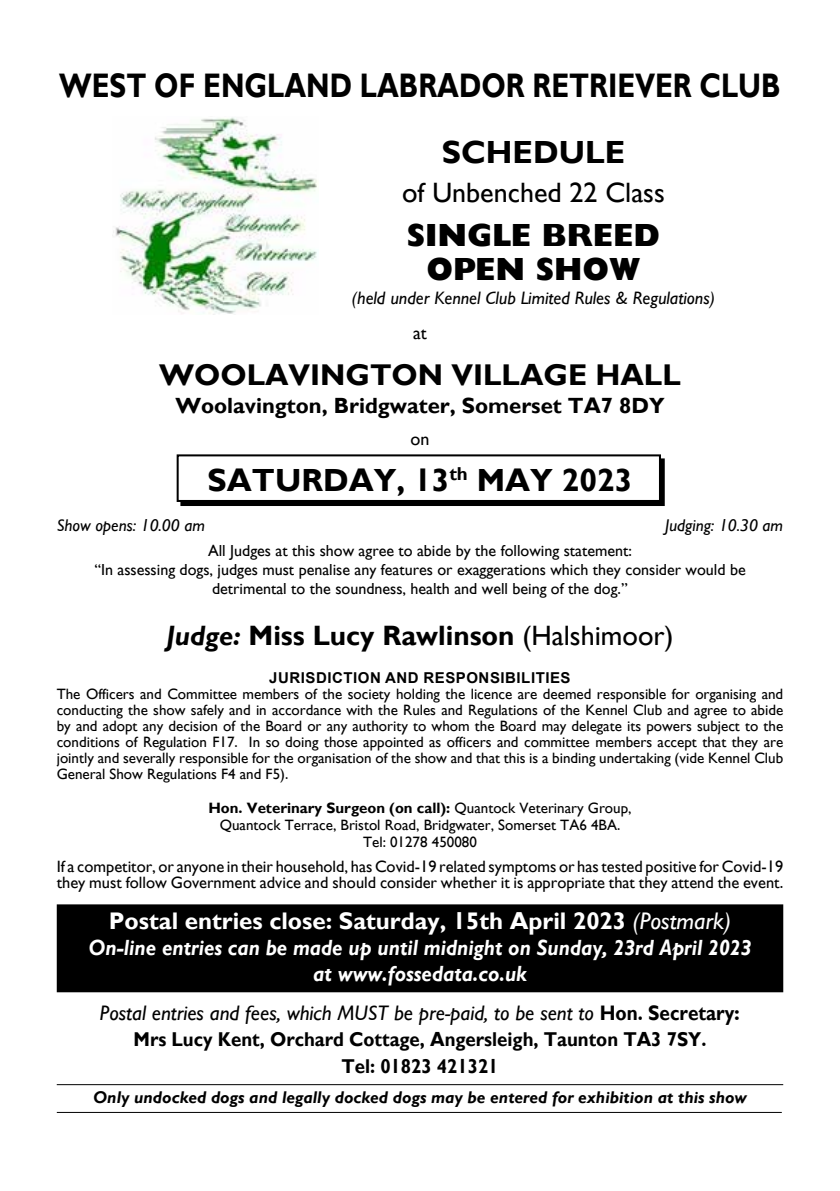
<style>
.page{position:relative;width:840px;height:1191px;background:#fff}
.page>*{position:absolute;margin:0;border:0;box-sizing:border-box;transform-origin:0 0}
.t1{font:700 34px "Gill Sans";color:#000;scale:.82 1}
.t2{font:700 32px "Gill Sans";color:#000}
.t3{font:800 32px/34px "Gill Sans";color:#000;text-align:center}
.t4{font:700 30px "Gill Sans";color:#000}
.t5{font:700 28px "Gill Sans";color:#000}
.t6{font:28px "Gill Sans";color:#000}
.t7{font:700 24px "Gill Sans";color:#fff}
.t8{font:italic 700 22px/26px "Gill Sans";color:#fff;text-align:center;scale:.93 1}
.t9{font:700 22px "Gill Sans";color:#000}
.t10{font:italic 21px "Gill Sans";color:#000}
.t11{font:700 20px/26.8px "Gill Sans";color:#000;text-align:center;scale:.93 1}
.t12{font:italic 18px "Gill Sans";color:#000}
.t13{font:18px "Gill Sans";color:#000}
.t14{font:italic 700 17px "Gill Sans";color:#000}
.t15{font:italic 17px "Gill Sans";color:#000}
.t16{font:16.4px/16px "Gill Sans";color:#000}
.t17{font:16px/19.2px "Gill Sans";color:#000;text-align:center}
.t18{font:15px/16px "Gill Sans";color:#000;text-align:justify}
.t19{font:700 15px "Arial";letter-spacing:.035em;color:#000}
.s1{font-style:italic}
.s2{font-weight:400}
.s3{font-weight:700}
.s4{font-weight:400;font-style:italic}
.s5{font-weight:700;font-style:normal}
</style>
<div class="page">
<img style="left:113px;top:117px;width:204px;height:198px">
<div style="left:57px;top:905px;width:725px;height:86px;background:#000"></div>
<div style="left:57px;top:904px;width:725px;height:88px;border:1px solid #000"></div>
<hr style="left:57px;top:1084px;width:725px;height:1px;background:#000">
<hr style="left:57px;top:1112px;width:724px;height:1px;background:#000">
<div style="left:181px;top:459px;width:482px;height:46px;background:#000"></div>
<div style="left:180px;top:458px;width:484px;height:48px;border:2px solid #000"></div>
<div style="left:177px;top:455px;width:482px;height:46px;background:#fff"></div>
<div style="left:176px;top:454px;width:484px;height:48px;border:2px solid #000"></div>
<h1 class="t1" style="left:59px;top:65px;width:880px">WEST OF ENGLAND LABRADOR RETRIEVER CLUB</h1>
<h2 class="t2" style="left:441px;top:133px;width:184px">SCHEDULE</h2>
<h3 class="t6" style="left:402px;top:176px;width:264px">of Unbenched 22 Class</h3>
<h2 class="t3" style="left:406px;top:219px;width:255px">SINGLE BREED<br>OPEN SHOW</h2>
<p class="t12" style="left:352px;top:287px;width:364px">(held under Kennel Club Limited Rules &amp; Regulations)</p>
<p class="t13" style="left:413px;top:322px;width:15px">at</p>
<h3 class="t4" style="left:159px;top:357px;width:523px">WOOLAVINGTON VILLAGE HALL</h3>
<h3 class="t9" style="left:175px;top:392px;width:490px">Woolavington, Bridgwater, Somerset TA7 8DY</h3>
<p class="t13" style="left:410px;top:428px;width:20px">on</p>
<h2 class="t2" style="left:207px;top:461px;width:426px">SATURDAY, 13<sup>th</sup> MAY 2023</h2>
<p class="t15" style="left:57px;top:515px;width:150px">Show opens: 10.00 am</p>
<p class="t15" style="left:664px;top:515px;width:119px">Judging: 10.30 am</p>
<p class="t17" style="left:94px;top:540px;width:652px">All Judges at this show agree to abide by the following statement:<br>“In assessing dogs, judges must penalise any features or exaggerations which they consider would be detrimental to the soundness, health and well being of the dog.”</p>
<h3 class="t5" style="left:166px;top:618px;width:508px"><span class="s1">Judge:</span> Miss Lucy Rawlinson <span class="s2">(Halshimoor)</span></h3>
<p class="t19" style="left:269px;top:667px;width:303px">JURISDICTION AND RESPONSIBILITIES</p>
<p class="t18" style="left:57px;top:686px;width:727px">The Officers and Committee members of the society holding the licence are deemed responsible for organising and conducting the show safely and in accordance with the Rules and Regulations of the Kennel Club and agree to abide by and adopt any decision of the Board or any authority to whom the Board may delegate its powers subject to the conditions of Regulation F17. In so doing those appointed as officers and committee members accept that they are jointly and severally responsible for the organisation of the show and that this is a binding undertaking (vide Kennel Club General Show Regulations F4 and F5).</p>
<p class="t18" style="left:208px;top:800px;width:424px;line-height:17px;text-align:center"><span class="s3">Hon. Veterinary Surgeon (on call):</span> Quantock Veterinary Group,<br>Quantock Terrace, Bristol Road, Bridgwater, Somerset TA6 4BA.<br>Tel: 01278 450080</p>
<p class="t16" style="left:57px;top:858px;width:727px">If a competitor, or anyone in their household, has Covid-19 related symptoms or has tested positive for Covid-19 they must follow Government advice and should consider whether it is appropriate that they attend the event.</p>
<h3 class="t7" style="left:109px;top:907px;width:623px">Postal entries close: Saturday, 15th April 2023 <span class="s4">(Postmark)</span></h3>
<h3 class="t8" style="left:88px;top:935px;width:714px">On-line entries can be made up until midnight on Sunday, 23rd April 2023 at www.fossedata.co.uk</h3>
<h3 class="t10" style="left:100px;top:1000px;width:641px">Postal entries and fees, which MUST be pre-paid, to be sent to <span class="s5">Hon. Secretary:</span></h3>
<h3 class="t11" style="left:133px;top:1026px;width:617px">Mrs Lucy Kent, Orchard Cottage, Angersleigh, Taunton TA3 7SY.<br>Tel: 01823 421321</h3>
<p class="t14" style="left:93px;top:1087px;width:655px">Only undocked dogs and legally docked dogs may be entered for exhibition at this show</p>
</div>
